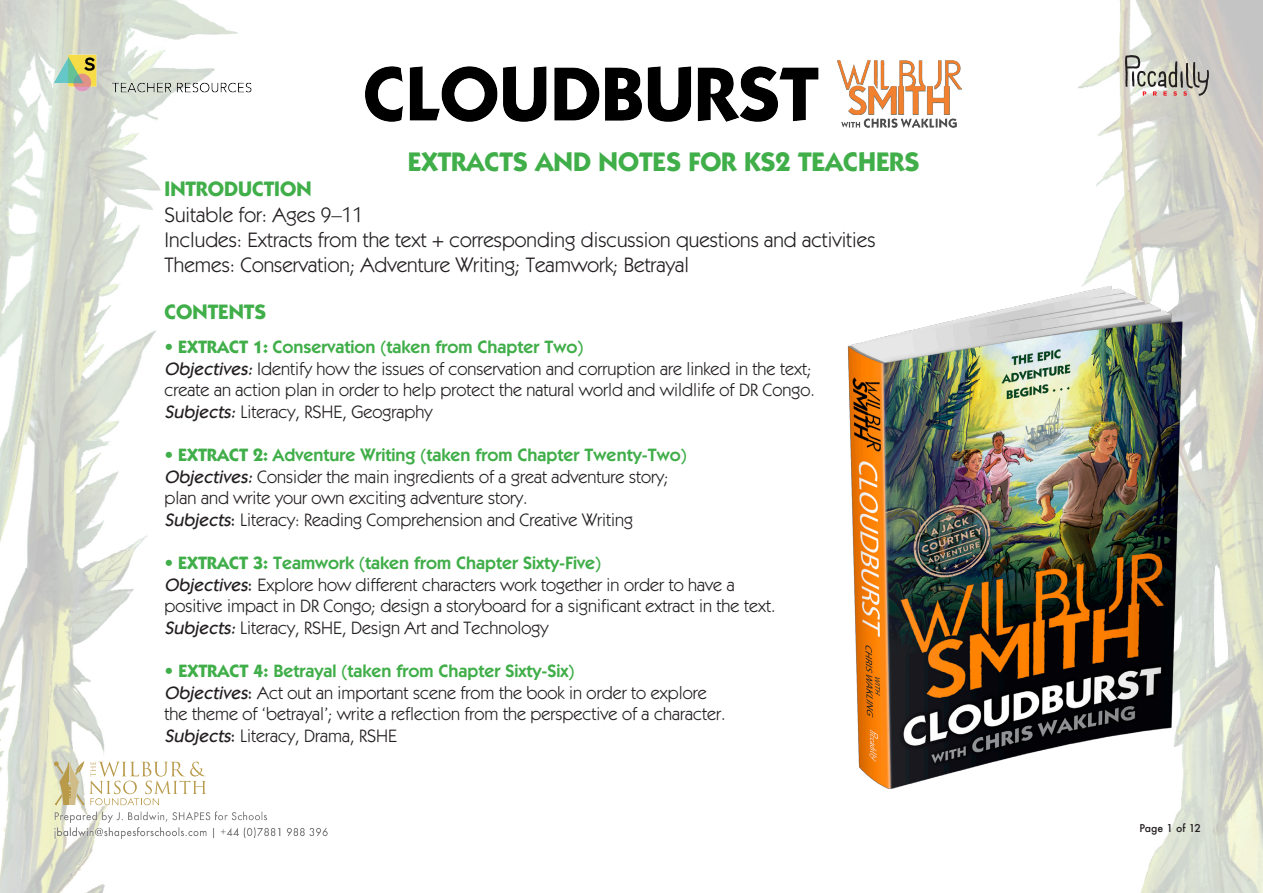
<style>
.page{position:relative;width:1263px;height:893px;background:#fff}
.page>*{position:absolute;margin:0;border:0;box-sizing:border-box;transform-origin:0 0}
.t1{font:700 27px "Itc Kabel";color:#40ae49}
.t2{font:21px "Itc Kabel";color:#231f20}
.t3{font:700 21px "Itc Kabel";color:#40ae49}
.t4{font:18px "Itc Kabel";color:#231f20}
.t5{font:600 18px "Itc Kabel";color:#40ae49}
.t6{font:500 10.5px "Futura";color:#231f20}
.s1{font-weight:400}
.s2{font-weight:700}
.s3{font-weight:500;font-style:italic}
.s4{font-weight:500}
</style>
<div class="page">
<img style="left:1078px;top:0;width:185px;height:893px">
<img style="left:0;top:0;width:244px;height:893px">
<img style="left:54px;top:812px;width:273px;height:27px">
<svg style="left:1125px;top:55px;width:84px;height:41px"></svg>
<img style="left:847px;top:283px;width:347px;height:513px">
<img style="left:365px;top:66px;width:454px;height:56px">
<img style="left:838px;top:60px;width:123px;height:68px">
<svg style="left:54px;top:761px;width:152px;height:44px"></svg>
<img style="left:39px;top:47px;width:213px;height:53px">
<p class="t1" style="left:408px;top:145px;width:513px">EXTRACTS AND NOTES FOR KS2 TEACHERS</p>
<p class="t3" style="left:165px;top:176px;width:149px">INTRODUCTION</p>
<p class="t2" style="left:165px;top:202px;width:200px">Suitable for: Ages 9–11</p>
<p class="t2" style="left:165px;top:227px;width:712px">Includes: Extracts from the text + corresponding discussion questions and activities</p>
<p class="t2" style="left:165px;top:253px;width:526px">Themes: Conservation; Adventure Writing; Teamwork; Betrayal</p>
<p class="t3" style="left:165px;top:299px;width:103px">CONTENTS</p>
<p class="t5" style="left:165px;top:336px;width:421px"><span class="s1">•</span> <span class="s2">EXTRACT 1:</span> Conservation (taken from Chapter Two)</p>
<p class="t4" style="left:165px;top:358px;width:649px"><span class="s3">Objectives:</span>Identify how the issues of conservation and corruption are linked in the text;</p>
<p class="t4" style="left:165px;top:379px;width:652px">create an action plan in order to help protect the natural world and wildlife of DR Congo.</p>
<p class="t4" style="left:165px;top:401px;width:270px"><span class="s3">Subjects:</span>Literacy, RSHE, Geography</p>
<p class="t5" style="left:165px;top:444px;width:524px"><span class="s1">•</span> <span class="s2">EXTRACT 2:</span> Adventure Writing (taken from Chapter Twenty-Two)</p>
<p class="t4" style="left:165px;top:466px;width:506px"><span class="s3">Objectives:</span>Consider the main ingredients of a great adventure story;</p>
<p class="t4" style="left:165px;top:487px;width:364px">plan and write your own exciting adventure story.</p>
<p class="t4" style="left:165px;top:509px;width:470px"><span class="s3">Subjects</span><span class="s4">:</span> Literacy: Reading Comprehension and Creative Writing</p>
<p class="t5" style="left:165px;top:552px;width:438px"><span class="s1">•</span> <span class="s2">EXTRACT 3:</span> Teamwork (taken from Chapter Sixty-Five)</p>
<p class="t4" style="left:165px;top:574px;width:572px"><span class="s3">Objectives</span><span class="s4">:</span> Explore how different characters work together in order to have a</p>
<p class="t4" style="left:165px;top:595px;width:612px">positive impact in DR Congo; design a storyboard for a significant extract in the text.</p>
<p class="t4" style="left:165px;top:617px;width:385px"><span class="s3">Subjects:</span>Literacy, RSHE, Design Art and Technology</p>
<p class="t5" style="left:165px;top:660px;width:412px"><span class="s1">•</span> <span class="s2">EXTRACT 4:</span> Betrayal (taken from Chapter Sixty-Six)</p>
<p class="t4" style="left:165px;top:682px;width:544px"><span class="s3">Objectives</span><span class="s4">:</span> Act out an important scene from the book in order to explore</p>
<p class="t4" style="left:165px;top:703px;width:563px">the theme of ‘betrayal’; write a reflection from the perspective of a character.</p>
<p class="t4" style="left:165px;top:725px;width:234px"><span class="s3">Subjects</span><span class="s4">:</span> Literacy, Drama, RSHE</p>
<p class="t6" style="left:1139px;top:821px;width:63px">Page 1 of 12</p>
</div>
